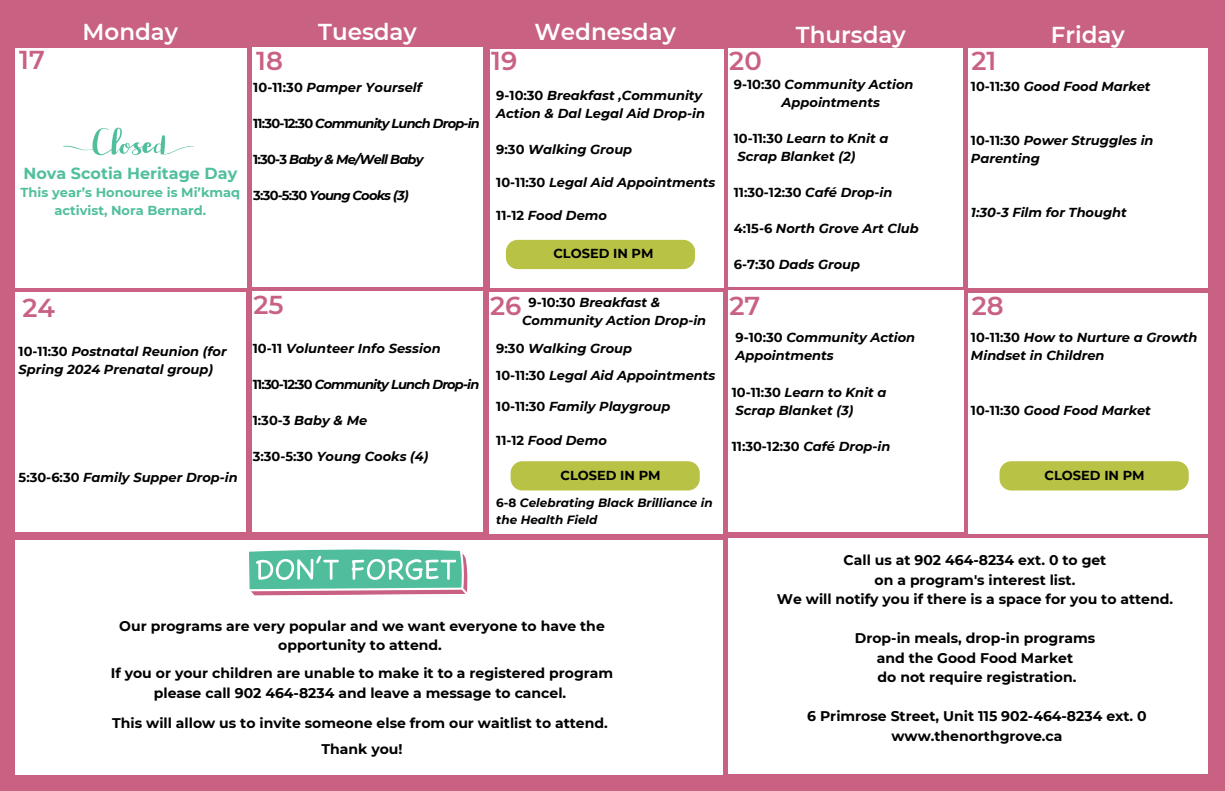
<style>
.page{position:relative;width:1225px;height:791px;background:#fff}
.page>*{position:absolute;margin:0;border:0;box-sizing:border-box;transform-origin:0 0}
.t1{font:600 25.9px "Montserrat";color:#c96182}
.t2{font:600 23px "Montserrat";color:#fff}
.t3{font:700 16px "Montserrat";color:#51bf9d}
.t4{font:700 14px/19.5px "Montserrat";color:#000;text-align:center}
.t5{font:italic 700 13px/18px "Montserrat";color:#000}
.t6{font:italic 700 13px "Montserrat";letter-spacing:-.06em;color:#000}
.t7{font:700 13px "Montserrat";color:#000}
.t8{font:700 13px/18px "Montserrat";color:#51bf9d;text-align:center}
.t9{font:italic 700 12px/16.5px "Montserrat";color:#000}
.s1{font-style:normal}
.s2{font-style:italic}
</style>
<div class="page">
<div style="left:0;top:0;width:1225px;height:790px;background:#c96182"></div>
<div style="left:15px;top:292px;width:231px;height:240px;background:#fff"></div>
<div style="left:489px;top:292px;width:233px;height:241px;background:#fff"></div>
<div style="left:16px;top:539px;width:707px;height:235px;background:#fff"></div>
<div style="left:728px;top:538px;width:479px;height:235px;background:#fff"></div>
<div style="left:968px;top:293px;width:239px;height:241px;background:#fff"></div>
<div style="left:728px;top:48px;width:235px;height:239px;background:#fff"></div>
<div style="left:252px;top:47px;width:231px;height:240px;background:#fff"></div>
<div style="left:968px;top:48px;width:239px;height:239px;background:#fff"></div>
<div style="left:15px;top:48px;width:231px;height:239px;background:#fff"></div>
<div style="left:252px;top:291px;width:230px;height:240px;background:#fff"></div>
<div style="left:490px;top:49px;width:233px;height:238px;background:#fff"></div>
<div style="left:728px;top:290px;width:236px;height:241px;background:#fff"></div>
<div style="left:510px;top:461px;width:189px;height:29px;background:#b8c346"></div>
<div style="left:506px;top:240px;width:189px;height:29px;background:#b8c346"></div>
<svg style="left:63px;top:128px;width:131px;height:27px"></svg>
<svg style="left:249px;top:549px;width:219px;height:47px"></svg>
<div style="left:999px;top:461px;width:189px;height:29px;background:#b8c346"></div>
<h4 class="t2" style="left:83px;top:18px;width:97px">Monday</h4>
<p class="t2" style="left:318px;top:18px;width:100px">Tuesday</p>
<p class="t2" style="left:535px;top:18px;width:143px">Wednesday</p>
<h4 class="t2" style="left:796px;top:20px;width:111px">Thursday</h4>
<h4 class="t2" style="left:1051px;top:20px;width:75px">Friday</h4>
<h4 class="t1" style="left:19px;top:44px;width:27px">17</h4>
<h4 class="t3" style="left:24px;top:163px;width:215px">Nova Scotia Heritage Day</h4>
<h4 class="t8" style="left:21px;top:184px;width:221px">This year’s Honouree is Mi’kmaq activist, Nora Bernard.</h4>
<h4 class="t1" style="left:256px;top:45px;width:28px">18</h4>
<h1 class="t1" style="left:971px;top:45px;width:26px">21</h1>
<h1 class="t1" style="left:491px;top:45px;width:28px">19</h1>
<h4 class="t1" style="left:729px;top:45px;width:34px">20</h4>
<p class="t5" style="left:496px;top:86px;width:210px"><span class="s1">9-10:30</span> Breakfast ,Community<br>Action &amp; Dal Legal Aid Drop-in</p>
<p class="t5" style="left:496px;top:140px;width:137px"><span class="s1">9:30</span> Walking Group</p>
<h4 class="t5" style="left:496px;top:173px;width:221px"><span class="s1">10-11:30</span> Legal Aid Appointments</h4>
<h4 class="t5" style="left:496px;top:206px;width:112px"><span class="s1">11-12</span> Food Demo</h4>
<p class="t5" style="left:781px;top:76px;width:133px;text-indent:-48px"><span class="s1">9-10:30</span> Community Action<br>Appointments</p>
<p class="t5" style="left:734px;top:130px;width:156px"><span class="s1">10-11:30</span> Learn to Knit a<br>Scrap Blanket (2)</p>
<h4 class="t7" style="left:734px;top:185px;width:160px">11:30-12:30 <span class="s2">Café Drop-in</span></h4>
<p class="t5" style="left:734px;top:220px;width:187px"><span class="s1">4:15-6</span> North Grove Art Club</p>
<h4 class="t5" style="left:734px;top:256px;width:128px"><span class="s1">6-7:30</span> Dads Group</h4>
<p class="t5" style="left:971px;top:77px;width:181px"><span class="s1">10-11:30</span> Good Food Market</p>
<h4 class="t5" style="left:253px;top:78px;width:170px"><span class="s1">10-11:30</span> Pamper Yourself</h4>
<h4 class="t6" style="left:253px;top:115px;width:228px"><span class="s1">11:30-12:30</span> Community Lunch Drop-in</h4>
<h4 class="t6" style="left:253px;top:151px;width:172px"><span class="s1">1:30-3</span> Baby &amp; Me/Well Baby</h4>
<h4 class="t6" style="left:253px;top:187px;width:157px"><span class="s1">3:30-5:30</span> Young Cooks (3)</h4>
<h4 class="t5" style="left:971px;top:131px;width:184px"><span class="s1">10-11:30</span> Power Struggles in<br>Parenting</h4>
<h4 class="t5" style="left:971px;top:203px;width:157px">1:30-3 Film for Thought</h4>
<p class="t7" style="left:553px;top:245px;width:102px">CLOSED IN PM</p>
<h4 class="t1" style="left:22px;top:291px;width:34px">24</h4>
<h4 class="t5" style="left:19px;top:342px;width:209px"><span class="s1">10-11:30</span> Postnatal Reunion (for<br>Spring 2024 Prenatal group)</h4>
<h1 class="t1" style="left:253px;top:289px;width:32px">25</h1>
<p class="t1" style="left:490px;top:290px;width:33px">26</p>
<p class="t1" style="left:972px;top:290px;width:33px">28</p>
<h4 class="t1" style="left:729px;top:290px;width:32px">27</h4>
<h4 class="t5" style="left:522px;top:293px;width:186px;text-indent:7px"><span class="s1">9-10:30</span> Breakfast &amp;<br>Community Action Drop-in</h4>
<h4 class="t5" style="left:496px;top:339px;width:137px"><span class="s1">9:30</span> Walking Group</h4>
<h4 class="t5" style="left:496px;top:366px;width:221px"><span class="s1">10-11:30</span> Legal Aid Appointments</h4>
<h4 class="t5" style="left:496px;top:397px;width:176px"><span class="s1">10-11:30</span> Family Playgroup</h4>
<h1 class="t5" style="left:496px;top:431px;width:112px"><span class="s1">11-12</span> Food Demo</h1>
<p class="t5" style="left:735px;top:329px;width:181px"><span class="s1">9-10:30</span> Community Action<br>Appointments</p>
<h2 class="t5" style="left:732px;top:383px;width:156px"><span class="s1">10-11:30</span> Learn to Knit a<br>Scrap Blanket (3)</h2>
<h4 class="t7" style="left:732px;top:438px;width:160px">11:30-12:30 <span class="s2">Café Drop-in</span></h4>
<h4 class="t5" style="left:971px;top:329px;width:228px"><span class="s1">10-11:30</span> How to Nurture a Growth<br>Mindset in Children</h4>
<p class="t5" style="left:253px;top:339px;width:189px"><span class="s1">10-11</span> Volunteer Info Session</p>
<p class="t6" style="left:253px;top:377px;width:228px"><span class="s1">11:30-12:30</span> Community Lunch Drop-in</p>
<h3 class="t5" style="left:253px;top:411px;width:116px"><span class="s1">1:30-3</span> Baby &amp; Me</h3>
<h4 class="t5" style="left:253px;top:447px;width:177px"><span class="s1">3:30-5:30</span> Young Cooks (4)</h4>
<h4 class="t5" style="left:971px;top:401px;width:181px"><span class="s1">10-11:30</span> Good Food Market</h4>
<h4 class="t5" style="left:19px;top:468px;width:221px"><span class="s1">5:30-6:30</span> Family Supper Drop-in</h4>
<h4 class="t7" style="left:560px;top:467px;width:102px">CLOSED IN PM</h4>
<h2 class="t7" style="left:1044px;top:467px;width:102px">CLOSED IN PM</h2>
<h2 class="t9" style="left:496px;top:494px;width:218px"><span class="s1">6-8</span> Celebrating Black Brilliance in the Health Field</h2>
<h4 class="t4" style="left:119px;top:615px;width:487px">Our programs are very popular and we want everyone to have the opportunity to attend.</h4>
<p class="t4" style="left:111px;top:663px;width:504px">If you or your children are unable to make it to a registered program please call 902 464-8234 and leave a message to cancel.</p>
<h3 class="t4" style="left:112px;top:713px;width:497px">This will allow us to invite someone else from our waitlist to attend.</h3>
<p class="t4" style="left:321px;top:739px;width:83px">Thank you!</p>
<h4 class="t4" style="left:777px;top:550px;width:398px">Call us at 902 464-8234 ext. 0 to get<br>on a program's interest list.<br>We will notify you if there is a space for you to attend.</h4>
<h4 class="t4" style="left:855px;top:628px;width:242px">Drop-in meals, drop-in programs and the Good Food Market<br>do not require registration.</h4>
<p class="t4" style="left:807px;top:706px;width:341px">6 Primrose Street, Unit 115 902-464-8234 ext. 0 www.thenorthgrove.ca</p>
</div>
